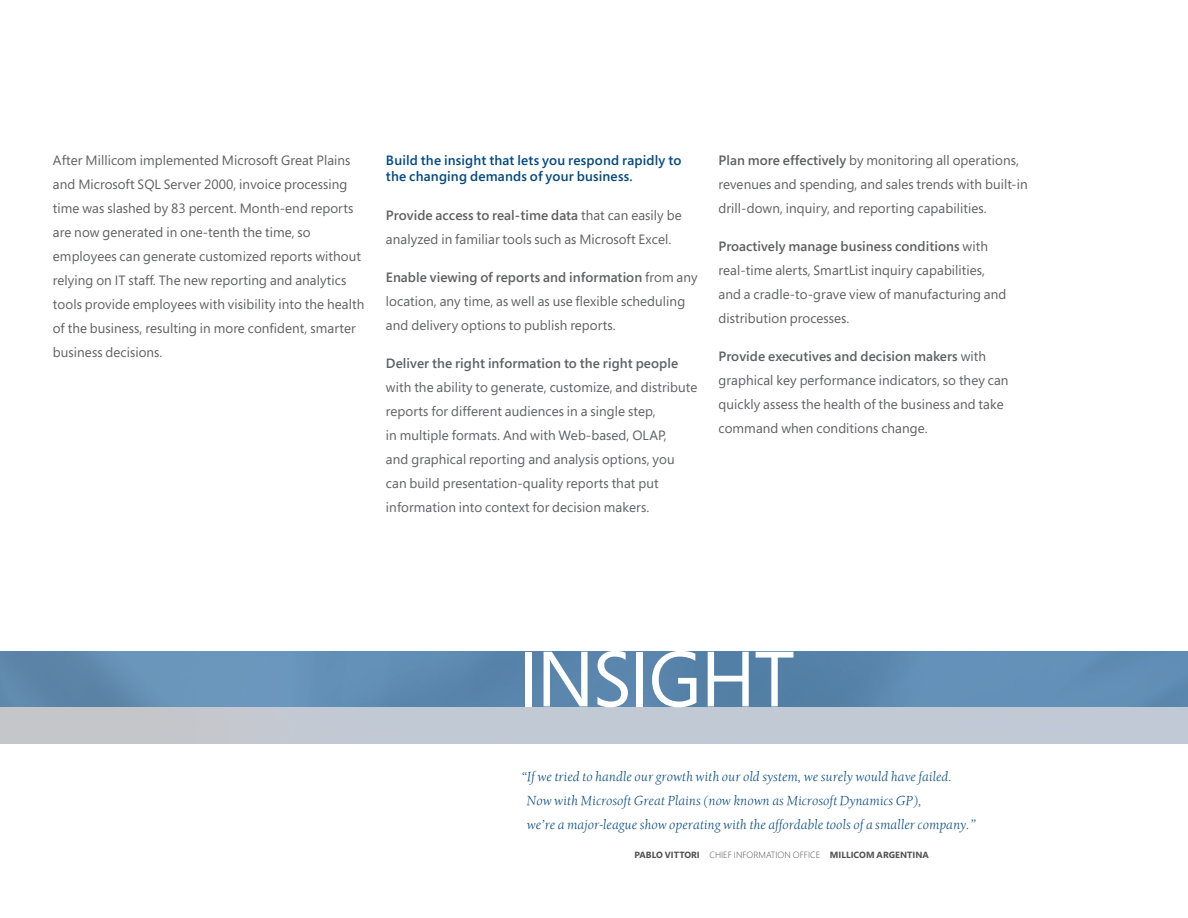
<style>
.page{position:relative;width:1188px;height:918px;background:#fff}
.page>*{position:absolute;margin:0;border:0;box-sizing:border-box;transform-origin:0 0}
.t1{font:78px "Segoe";letter-spacing:-.025em;color:#fff}
.t2{font:13.5px/24px "Segoe";letter-spacing:.005em;color:#5f6062}
.t3{font:italic 13.5px/24px "Berkeley Old ITCTT Book";letter-spacing:.005em;color:#034981}
.t4{font:600 13.5px/16.5px "Segoe";letter-spacing:.015em;color:#034981}
.t5{font:600 13.5px "Segoe";letter-spacing:.005em;color:#5f6062}
.t6{font:700 9px "Segoe";letter-spacing:.005em;color:#515153}
.t7{font:300 9px "Segoe";letter-spacing:.005em;color:#515153}
.s1{font-weight:600}
.s2{font-weight:700}
.s3{font-weight:300}
</style>
<div class="page">
<img style="left:0;top:652px;width:1188px;height:55px">
<p class="t2" style="left:53px;top:148px;width:313px">After Millicom implemented Microsoft Great Plains and Microsoft SQL Server 2000, invoice processing time was slashed by 83 percent. Month-end reports are now generated in one-tenth the time, so employees can generate customized reports without relying on IT staff. The new reporting and analytics tools provide employees with visibility into the health of the business, resulting in more confident, smarter business decisions.</p>
<p class="t4" style="left:386px;top:152px;width:297px">Build the insight that lets you respond rapidly to the changing demands of your business.</p>
<p class="t2" style="left:386px;top:202px;width:297px"><span class="s1">Provide access to real-time data</span> that can easily be analyzed in familiar tools such as Microsoft Excel.</p>
<p class="t2" style="left:386px;top:264px;width:313px"><span class="s1">Enable viewing of reports and information</span> from any location, any time, as well as use flexible scheduling and delivery options to publish reports.</p>
<p class="t5" style="left:386px;top:354px;width:294px">Deliver the right information to the right people</p>
<p class="t2" style="left:386px;top:374px;width:313px">with the ability to generate, customize, and distribute reports for different audiences in a single step,<br>in multiple formats. And with Web-based, OLAP,<br>and graphical reporting and analysis options, you can build presentation-quality reports that put information into context for decision makers.</p>
<p class="t2" style="left:719px;top:148px;width:311px"><span class="s1">Plan more effectively</span> by monitoring all operations, revenues and spending, and sales trends with built-in drill-down, inquiry, and reporting capabilities.</p>
<p class="t2" style="left:719px;top:234px;width:289px"><span class="s1">Proactively manage business conditions</span> with real-time alerts, SmartList inquiry capabilities, and a cradle-to-grave view of manufacturing and distribution processes.</p>
<p class="t2" style="left:719px;top:344px;width:292px"><span class="s1">Provide executives and decision makers</span> with graphical key performance indicators, so they can quickly assess the health of the business and take command when conditions change.</p>
<h1 class="t1" style="left:518px;top:625px;width:279px">INSIGHT</h1>
<p class="t3" style="left:527px;top:764px;width:451px;text-indent:-5px">“If we tried to handle our growth with our old system, we surely would have failed.<br>Now with Microsoft Great Plains (now known as Microsoft Dynamics GP),<br>we’re a major-league show operating with the affordable tools of a smaller company.”</p>
<p class="t6" style="left:634px;top:848px;width:11px">PABLO</p>
<p class="t6" style="left:665px;top:848px;width:16px">VITTO</p>
<p class="t7" style="left:691px;top:848px;width:107px"><span class="s2">RI</span> CHI EF INFORMATION OFFIC</p>
<p class="t6" style="left:816px;top:848px;width:50px"><span class="s3">E</span> MILLICOM</p>
<p class="t6" style="left:877px;top:848px;width:54px">ARGENTINA</p>
</div>
